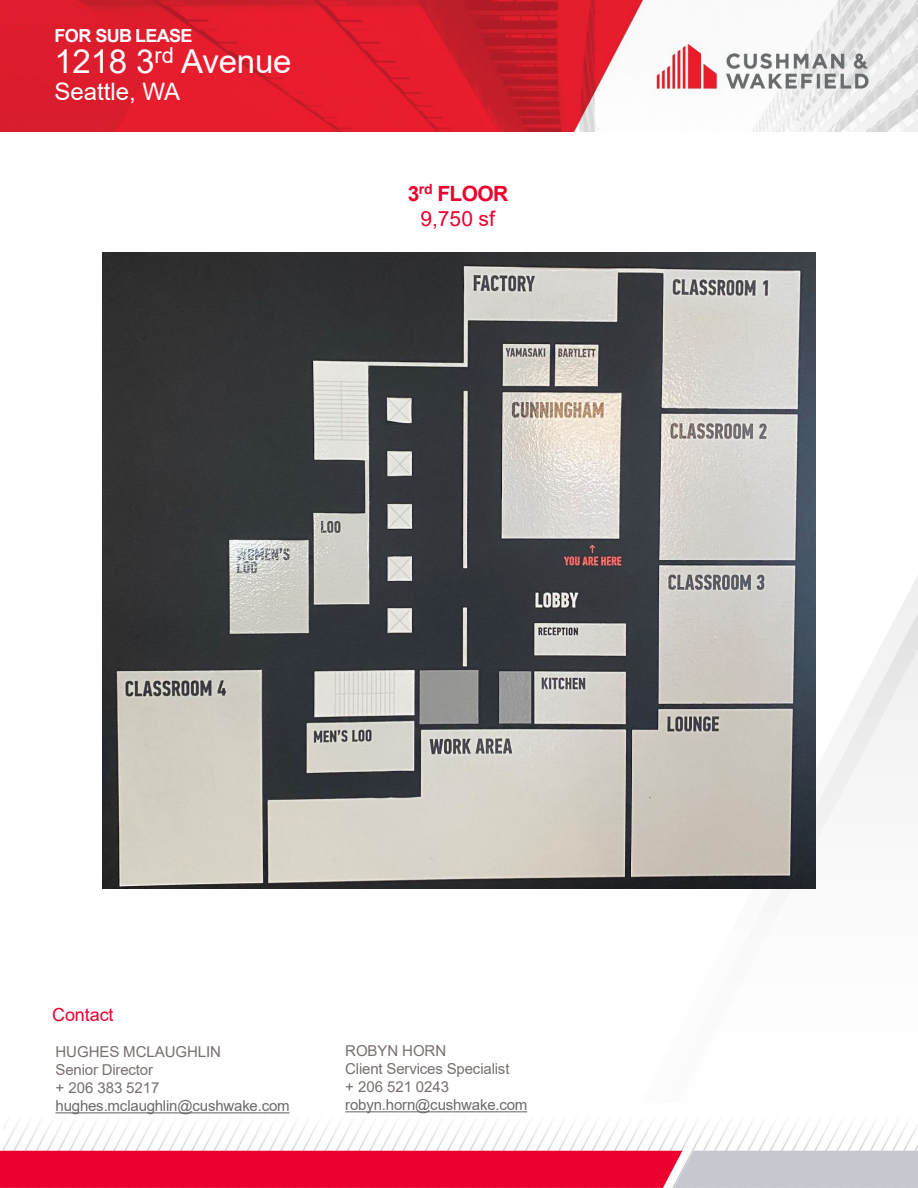
<style>
.page{position:relative;width:918px;height:1188px;background:#fff}
.page>*{position:absolute;margin:0;border:0;box-sizing:border-box;transform-origin:0 0}
.t1{font:33px "Arial";letter-spacing:-.005em;color:#fff}
.t2{font:24px "Arial";color:#fff}
.t3{font:700 21px "Arial";letter-spacing:-.03em;color:#ec002d}
.t4{font:21px "Arial";color:#ec002d}
.t5{font:700 18px "Arial";letter-spacing:-.035em;color:#fff}
.t6{font:18px "Arial";letter-spacing:-.005em;color:#ec002d}
.t7{font:15px/18px "Arial";letter-spacing:-.01em;color:#77706e}
.t8{font:15px "Arial";letter-spacing:-.01em;color:#696b6b}
</style>
<div class="page">
<svg style="left:816px;top:576px;width:102px;height:265px"></svg>
<img style="left:4px;top:1111px;width:914px;height:40px">
<svg style="left:0;top:1151px;width:918px;height:37px;background:#e23658"></svg>
<svg style="left:56px;top:1112px;width:234px;height:1px"></svg>
<svg style="left:345px;top:1111px;width:182px;height:1px"></svg>
<img style="left:0;top:0;width:918px;height:131px">
<img style="left:102px;top:252px;width:714px;height:637px">
<p class="t5" style="left:54px;top:23px;width:140px">FOR SUB LEASE</p>
<p class="t1" style="left:54px;top:39px;width:239px">1218 3<sup>rd</sup> Avenue</p>
<p class="t2" style="left:54px;top:76px;width:127px">Seattle, WA</p>
<p class="t3" style="left:408px;top:178px;width:102px">3<sup>rd</sup> FLOOR</p>
<p class="t4" style="left:420px;top:204px;width:76px">9,750 sf</p>
<p class="t6" style="left:52px;top:1003px;width:63px">Contact</p>
<p class="t7" style="left:56px;top:1042px;width:167px">HUGHES MCLAUGHLIN<br>Senior Director<br>+ 206 383 5217</p>
<p class="t8" style="left:56px;top:1095px;width:236px">hughes.mclaughlin@cushwake.com</p>
<p class="t7" style="left:345px;top:1041px;width:166px">ROBYN HORN<br>Client Services Specialist + 206 521 0243</p>
<p class="t8" style="left:345px;top:1094px;width:184px">robyn.horn@cushwake.com</p>
</div>
